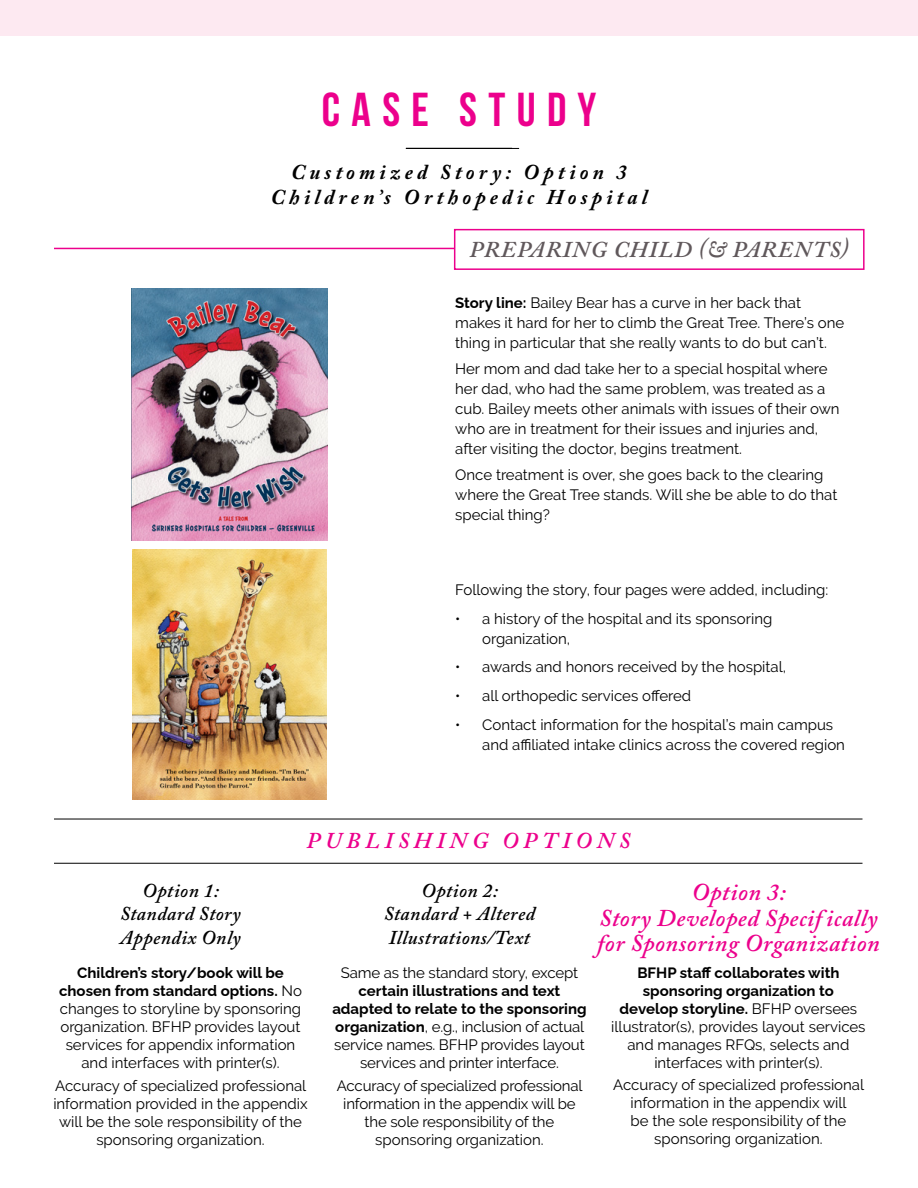
<style>
.page{position:relative;width:918px;height:1188px;background:#fff}
.page>*{position:absolute;margin:0;border:0;box-sizing:border-box;transform-origin:0 0}
.t1{font:47.55px "Bebas Neue";letter-spacing:.24em;color:#ec008c}
.t2{font:italic 600 24px/25.5px "Adobe Caslon Pro";letter-spacing:.025em;color:#ec008c;text-align:center}
.t3{font:italic 600 22.5px "Adobe Caslon Pro";letter-spacing:.055em;color:#60585b}
.t4{font:italic 600 22.5px "Adobe Caslon Pro";letter-spacing:.215em;color:#ec008c}
.t5{font:italic 700 21px/25.2px "Adobe Caslon Pro";letter-spacing:.2em;color:#000;text-align:center}
.t6{font:italic 600 19.5px/23.4px "Adobe Caslon Pro";letter-spacing:.025em;color:#000;text-align:center}
.t7{font:15px/18px "Raleway";color:#000;text-align:center}
.s1{font-weight:700}
</style>
<div class="page">
<div style="left:0;top:0;width:918px;height:36px;background:#fde9f1"></div>
<img style="left:132px;top:288px;width:195px;height:252px">
<img style="left:132px;top:550px;width:195px;height:250px">
<hr style="left:406px;top:148px;width:113px;height:1px;background:#000">
<hr style="left:54px;top:248px;width:400px;height:1px;background:#ec008c">
<hr style="left:54px;top:863px;width:808px;height:1px;background:#000">
<hr style="left:54px;top:819px;width:808px;height:1px;background:#000">
<div style="left:454px;top:229px;width:411px;height:41px;border:2px solid #ec008c"></div>
<h1 class="t1" style="left:322px;top:83px;width:276px">CASE STUDY</h1>
<h3 class="t5" style="left:271px;top:159px;width:378px">Customized Story: Option 3<br>Children’s Orthopedic Hospital</h3>
<h3 class="t3" style="left:469px;top:237px;width:381px">PREPARING CHILD (&amp; PARENTS)</h3>
<p class="t7" style="left:455px;top:293px;width:391px;line-height:19.8px;text-align:left"><span class="s1">Story line:</span> Bailey Bear has a curve in her back that makes it hard for her to climb the Great Tree. There’s one thing in particular that she really wants to do but can’t.</p>
<p class="t7" style="left:455px;top:359px;width:386px;line-height:19.8px;text-align:left">Her mom and dad take her to a special hospital where her dad, who had the same problem, was treated as a cub. Bailey meets other animals with issues of their own who are in treatment for their issues and injuries and, after visiting the doctor, begins treatment.</p>
<p class="t7" style="left:455px;top:465px;width:384px;line-height:19.8px;text-align:left">Once treatment is over, she goes back to the clearing where the Great Tree stands. Will she be able to do that special thing?</p>
<p class="t7" style="left:455px;top:581px;width:375px">Following the story, four pages were added, including:</p>
<p class="t7" style="left:482px;top:608px;width:292px;line-height:19.8px;text-align:left;text-indent:-27px">• a history of the hospital and its sponsoring organization,</p>
<p class="t7" style="left:455px;top:658px;width:332px">• awards and honors received by the hospital,</p>
<p class="t7" style="left:455px;top:687px;width:237px">• all orthopedic services offered</p>
<p class="t7" style="left:482px;top:715px;width:364px;line-height:19.8px;text-align:left;text-indent:-27px">• Contact information for the hospital’s main campus and affiliated intake clinics across the covered region</p>
<h3 class="t4" style="left:307px;top:827px;width:325px">PUBLISHING OPTIONS</h3>
<h3 class="t6" style="left:120px;top:879px;width:122px">Option 1:<br>Standard Story<br>Appendix Only</h3>
<p class="t7" style="left:59px;top:964px;width:244px"><span class="s1">Children’s story/book will be chosen from standard options.</span> No changes to storyline by sponsoring organization. BFHP provides layout services for appendix information and interfaces with printer(s).</p>
<p class="t7" style="left:53px;top:1077px;width:256px">Accuracy of specialized professional information provided in the appendix will be the sole responsibility of the sponsoring organization.</p>
<h3 class="t6" style="left:384px;top:879px;width:153px">Option 2:<br>Standard + Altered<br>Illustrations/Text</h3>
<p class="t7" style="left:341px;top:964px;width:239px">Same as the standard story, except</p>
<p class="t7" style="left:332px;top:982px;width:256px"><span class="s1">certain illustrations and text adapted to relate to the sponsoring organization</span>, e.g., inclusion of actual service names. BFHP provides layout services and printer interface.</p>
<p class="t7" style="left:337px;top:1077px;width:247px">Accuracy of specialized professional information in the appendix will be the sole responsibility of the sponsoring organization.</p>
<h2 class="t2" style="left:597px;top:879px;width:284px">Option 3:<br>Story Developed Specif ically for Sponsoring Organization</h2>
<p class="t7" style="left:611px;top:963px;width:256px"><span class="s1">BFHP staff collaborates with sponsoring organization to<br>develop storyline.</span> BFHP oversees illustrator(s), provides layout services and manages RFQs, selects and interfaces with printer(s).</p>
<p class="t7" style="left:613px;top:1076px;width:253px">Accuracy of specialized professional information in the appendix will<br>be the sole responsibility of the sponsoring organization.</p>
</div>
